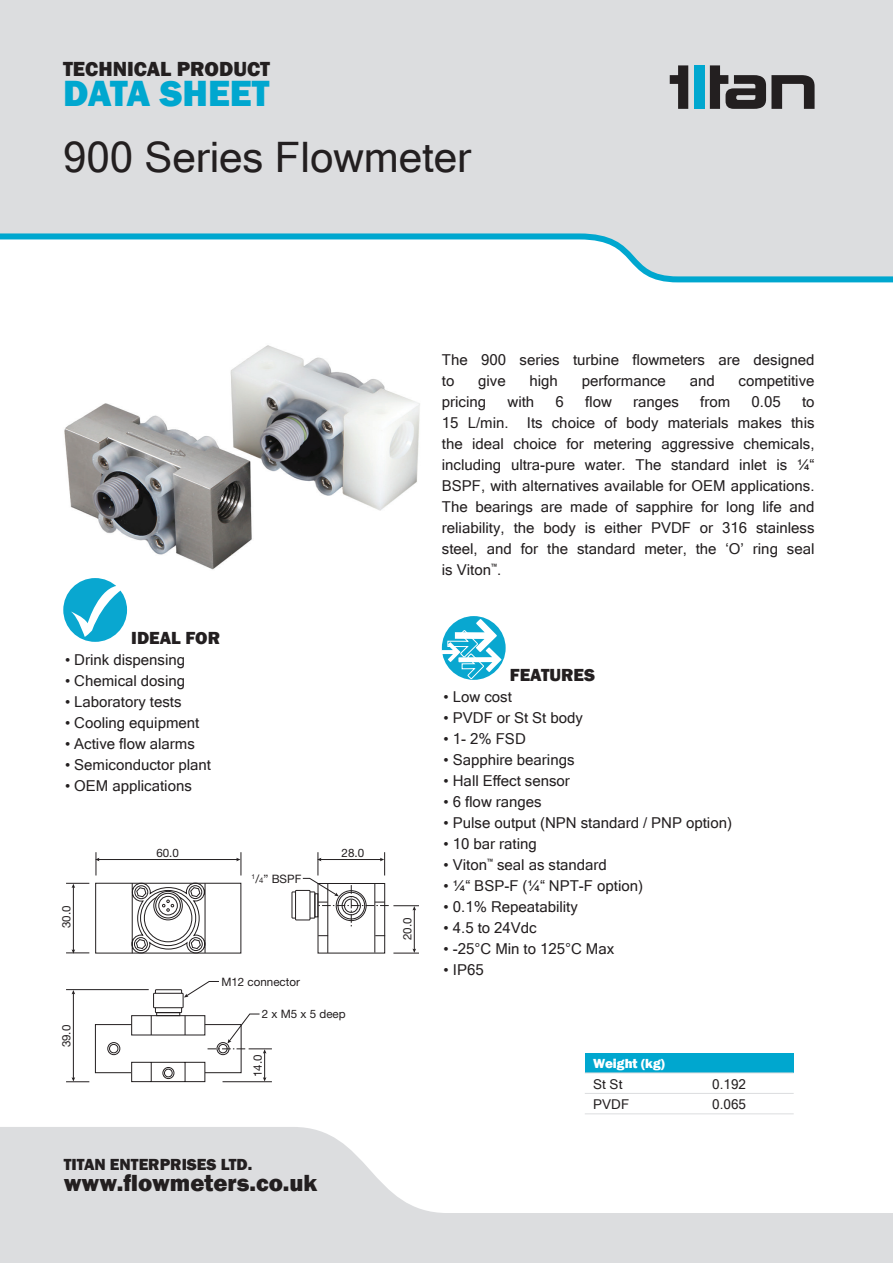
<style>
.page{position:relative;width:893px;height:1263px;background:#fff}
.page>*{position:absolute;margin:0;border:0;box-sizing:border-box;transform-origin:0 0}
.t1{font:42px "Microsoft Sans Serif";color:#231f20}
.t2{font:800 37.5px "Franklin Gothic";color:#00a7cf}
.t3{font:800 24px "Franklin Gothic";color:#231f20}
.t4{font:800 21px "Franklin Gothic";color:#231f20}
.t5{font:800 18px "Franklin Gothic";color:#231f20}
.t6{font:800 16.5px "Franklin Gothic";color:#231f20}
.t7{font:15px/21px "Microsoft Sans Serif";color:#231f20}
.t8{font:13.5px "Microsoft Sans Serif";color:#231f20}
.t9{font:800 13.5px "Franklin Gothic";color:#fff}
.t10{font:11.55px "Helvetica Neue";color:#231f20}
.s1{font-size:7.8px}
</style>
<div class="page">
<img style="left:64px;top:345px;width:356px;height:225px">
<hr style="left:73px;top:886px;width:1px;height:65px;background:#231f20">
<svg style="left:66px;top:949px;width:23px;height:5px"></svg>
<svg style="left:66px;top:883px;width:23px;height:5px"></svg>
<hr style="left:66px;top:989px;width:83px;height:1px;background:#231f20">
<hr style="left:73px;top:993px;width:1px;height:86px;background:#231f20">
<svg style="left:66px;top:1077px;width:23px;height:5px"></svg>
<svg style="left:95px;top:852px;width:324px;height:230px"></svg>
<svg style="left:442px;top:616px;width:64px;height:64px"></svg>
<svg style="left:442px;top:619px;width:59px;height:60px"></svg>
<div style="left:63px;top:578px;width:64px;height:64px;background:#09a7d0;border-radius:50%"></div>
<svg style="left:71px;top:585px;width:53px;height:52px"></svg>
<svg style="left:0;top:1127px;width:893px;height:136px;fill:#dcdddf"></svg>
<svg style="left:0;top:0;width:893px;height:283px;background:#dadfe2"></svg>
<div style="left:694px;top:65px;width:10px;height:44px;background:#00a7cf"></div>
<svg style="left:670px;top:65px;width:18px;height:44px"></svg>
<svg style="left:710px;top:65px;width:105px;height:44px;background:#7b7a7b"></svg>
<div style="left:585px;top:1054px;width:209px;height:19px;background:#00a7cf"></div>
<hr style="left:585px;top:1072px;width:209px;height:1px;background:#dcdddf">
<hr style="left:585px;top:1093px;width:209px;height:1px;background:#dcdddf">
<hr style="left:585px;top:1113px;width:209px;height:1px;background:#dcdddf">
<p class="t4" style="left:63px;top:56px;width:208px">TECHNICAL PRODUCT</p>
<p class="t2" style="left:63px;top:69px;width:208px">DATA SHEET</p>
<p class="t1" style="left:63px;top:130px;width:409px">900 Series Flowmeter</p>
<p class="t5" style="left:131px;top:626px;width:90px">IDEAL FOR</p>
<p class="t7" style="left:65px;top:649px;width:122px">• Drink dispensing</p>
<p class="t7" style="left:65px;top:670px;width:122px">• Chemical dosing</p>
<p class="t7" style="left:65px;top:691px;width:118px">• Laboratory tests</p>
<p class="t7" style="left:65px;top:712px;width:136px">• Cooling equipment</p>
<p class="t7" style="left:65px;top:733px;width:131px">• Active flow alarms</p>
<p class="t7" style="left:65px;top:754px;width:147px">• Semiconductor plant</p>
<p class="t7" style="left:65px;top:775px;width:128px">• OEM applications</p>
<p class="t10" style="left:156px;top:846px;width:24px">60.0</p>
<p class="t10" style="left:342px;top:846px;width:24px">28.0</p>
<p class="t10" style="left:60px;top:928px;width:24px;rotate:-90deg">30.0</p>
<p class="t10" style="left:60px;top:1047px;width:24px;rotate:-90deg">39.0</p>
<p class="t10" style="left:252px;top:871px;width:51px"><sup>1</sup>/<span class="s1">4</span>” BSPF</p>
<p class="t10" style="left:221px;top:975px;width:80px">M12 connector</p>
<p class="t10" style="left:262px;top:1007px;width:85px">2 x M5 x 5 deep</p>
<p class="t10" style="left:251px;top:1077px;width:24px;rotate:-90deg">14.0</p>
<p class="t6" style="left:64px;top:1154px;width:190px">TITAN ENTERPRISES LTD.</p>
<p class="t3" style="left:64px;top:1167px;width:255px">www.flowmeters.co.uk</p>
<p class="t7" style="left:442px;top:349px;width:374px">The 900 series turbine flowmeters are designed to</p>
<p class="t7" style="left:478px;top:370px;width:29px">give</p>
<p class="t7" style="left:529px;top:370px;width:30px">high</p>
<p class="t7" style="left:582px;top:370px;width:86px">performance</p>
<p class="t7" style="left:690px;top:370px;width:27px">and</p>
<p class="t7" style="left:738px;top:370px;width:78px">competitive</p>
<p class="t7" style="left:442px;top:391px;width:46px">pricing</p>
<p class="t7" style="left:507px;top:391px;width:28px">with</p>
<p class="t7" style="left:556px;top:391px;width:10px">6</p>
<p class="t7" style="left:585px;top:391px;width:28px">flow</p>
<p class="t7" style="left:633px;top:391px;width:47px">ranges</p>
<p class="t7" style="left:700px;top:391px;width:31px">from</p>
<p class="t7" style="left:752px;top:391px;width:31px">0.05</p>
<p class="t7" style="left:442px;top:391px;width:374px;text-align:justify;text-indent:360px">to 15 L/min. Its choice of body materials makes this the ideal choice for metering aggressive chemicals, including ultra-pure water. The standard inlet is ¼“ BSPF, with alternatives available for OEM applications.<br>The bearings are made of sapphire for long life and reliability, the body is either PVDF or 316 stainless steel, and for the standard meter, the ‘O’ ring seal is Viton<sup>™</sup>.</p>
<p class="t10" style="left:400px;top:940px;width:24px;rotate:-90deg">20.0</p>
<p class="t5" style="left:510px;top:663px;width:87px">FEATURES</p>
<p class="t7" style="left:444px;top:686px;width:70px">• Low cost</p>
<p class="t7" style="left:444px;top:707px;width:141px">• PVDF or St St body</p>
<p class="t7" style="left:444px;top:728px;width:84px">• 1- 2% FSD</p>
<p class="t7" style="left:444px;top:749px;width:132px">• Sapphire bearings</p>
<p class="t7" style="left:444px;top:770px;width:128px">• Hall Effect sensor</p>
<p class="t7" style="left:444px;top:791px;width:100px">• 6 flow ranges</p>
<p class="t7" style="left:444px;top:812px;width:290px">• Pulse output (NPN standard / PNP option)</p>
<p class="t7" style="left:444px;top:833px;width:95px">• 10 bar rating</p>
<p class="t7" style="left:444px;top:854px;width:165px">• Viton<sup>™</sup> seal as standard</p>
<p class="t7" style="left:444px;top:875px;width:201px">• ¼“ BSP-F (¼“ NPT-F option)</p>
<p class="t7" style="left:444px;top:896px;width:136px">• 0.1% Repeatability</p>
<p class="t7" style="left:444px;top:917px;width:95px">• 4.5 to 24Vdc</p>
<p class="t7" style="left:444px;top:938px;width:172px">• -25°C Min to 125°C Max</p>
<p class="t7" style="left:444px;top:959px;width:42px">• IP65</p>
<p class="t9" style="left:593px;top:1055px;width:73px">Weight (kg)</p>
<p class="t8" style="left:593px;top:1075px;width:31px">St St</p>
<p class="t8" style="left:712px;top:1075px;width:35px">0.192</p>
<p class="t8" style="left:593px;top:1096px;width:38px">PVDF</p>
<p class="t8" style="left:712px;top:1096px;width:35px">0.065</p>
</div>
